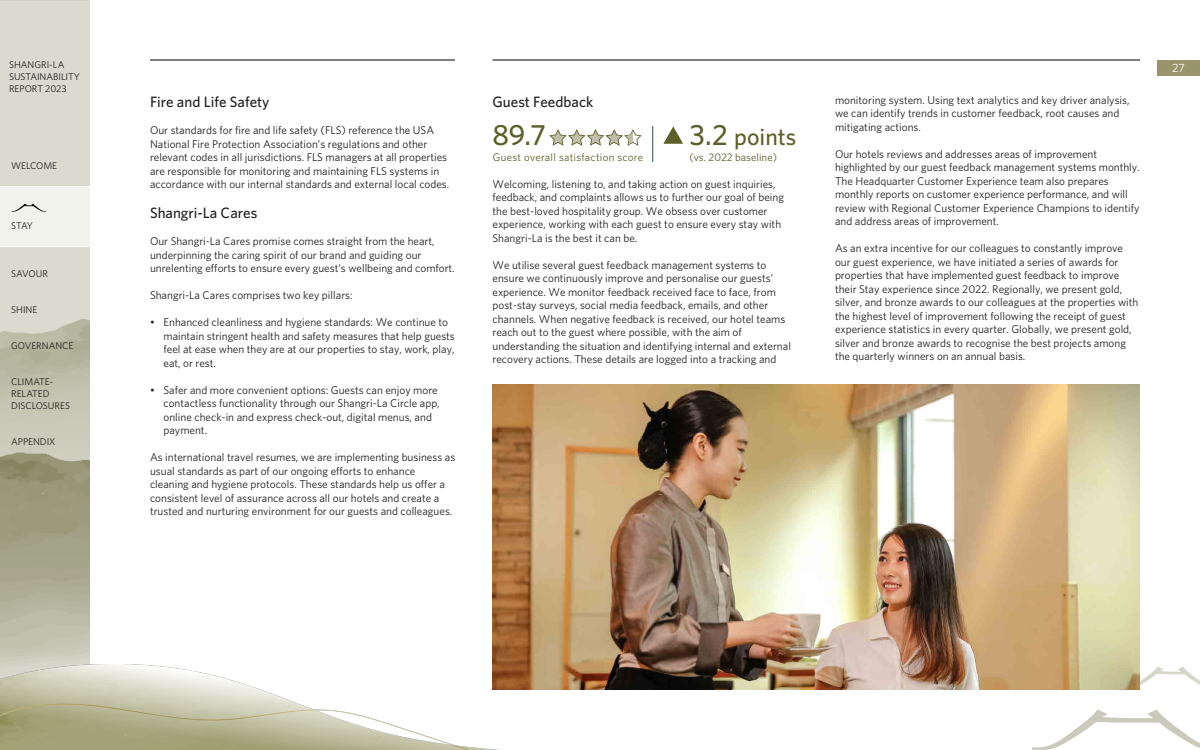
<style>
.page{position:relative;width:1200px;height:750px;background:#fff}
.page>*{position:absolute;margin:0;border:0;box-sizing:border-box;transform-origin:0 0}
.t1{font:500 29.25px "Whitney";color:#5d5f29}
.t2{font:500 23.77px "Whitney";color:#5d5f29}
.t3{font:500 15px "Whitney";color:#231f20}
.t4{font:12px "Whitney";color:#fff}
.t5{font:11.25px/13.5px "Whitney";color:#231f20}
.t6{font:10.95px "Whitney";letter-spacing:.025em;color:#5d5f29}
.t7{font:10.95px "Whitney";color:#5d5f29}
.t8{font:9.75px/12px "Whitney";letter-spacing:-.005em;color:#231f20}
.s1{font-size:29.25px}
</style>
<div class="page">
<img style="left:0;top:0;width:90px;height:664px">
<svg style="left:1140px;top:667px;width:60px;height:18px"></svg>
<svg style="left:1032px;top:709px;width:168px;height:41px"></svg>
<div style="left:0;top:187px;width:90px;height:60px;background:#f2f2ed"></div>
<hr style="left:0;top:186px;width:90px;height:1px;background:#fff">
<hr style="left:0;top:246px;width:90px;height:1px;background:#fff">
<svg style="left:12px;top:204px;width:34px;height:8px"></svg>
<img style="left:0;top:664px;width:500px;height:86px">
<img style="left:493px;top:384px;width:647px;height:306px">
<svg style="left:549px;top:129px;width:93px;height:17px"></svg>
<hr style="left:652px;top:126px;width:1px;height:36px;background:#284e3e">
<svg style="left:663px;top:126px;width:20px;height:18px"></svg>
<hr style="left:492px;top:60px;width:648px;height:1px;background:#000">
<hr style="left:150px;top:60px;width:305px;height:1px;background:#000">
<div style="left:1157px;top:60px;width:43px;height:16px;background:#99946b"></div>
<p class="t8" style="left:9px;top:59px;width:73px">SHANGRI-LA<br>SUSTAINABILITY<br>REPORT 2023</p>
<p class="t8" style="left:11px;top:159px;width:47px">WELCOME</p>
<p class="t8" style="left:11px;top:219px;width:23px">STAY</p>
<p class="t8" style="left:11px;top:267px;width:38px">SAVOUR</p>
<p class="t8" style="left:11px;top:303px;width:28px">SHINE</p>
<p class="t8" style="left:11px;top:339px;width:64px">GOVERNANCE</p>
<p class="t8" style="left:11px;top:375px;width:60px">CLIMATE-<br>RELATED<br>DISCLOSURES</p>
<p class="t8" style="left:11px;top:435px;width:46px">APPENDIX</p>
<p class="t3" style="left:150px;top:93px;width:121px">Fire and Life Safety</p>
<p class="t5" style="left:150px;top:123px;width:301px">Our standards for fire and life safety (FLS) reference the USA National Fire Protection Association’s regulations and other relevant codes in all jurisdictions. FLS managers at all properties are responsible for monitoring and maintaining FLS systems in accordance with our internal standards and external local codes.</p>
<p class="t3" style="left:150px;top:204px;width:109px">Shangri-La Cares</p>
<p class="t5" style="left:150px;top:234px;width:306px">Our Shangri-La Cares promise comes straight from the heart, underpinning the caring spirit of our brand and guiding our unrelenting efforts to ensure every guest’s wellbeing and comfort.</p>
<p class="t5" style="left:150px;top:288px;width:204px">Shangri-La Cares comprises two key pillars:</p>
<p class="t5" style="left:164px;top:315px;width:293px;text-indent:-14px">• Enhanced cleanliness and hygiene standards: We continue to maintain stringent health and safety measures that help guests feel at ease when they are at our properties to stay, work, play, eat, or rest.</p>
<p class="t5" style="left:164px;top:383px;width:278px;text-indent:-13px">• Safer and more convenient options: Guests can enjoy more contactless functionality through our Shangri-La Circle app, online check-in and express check-out, digital menus, and payment.</p>
<p class="t5" style="left:150px;top:450px;width:307px">As international travel resumes, we are implementing business as usual standards as part of our ongoing efforts to enhance cleaning and hygiene protocols. These standards help us offer a consistent level of assurance across all our hotels and create a trusted and nurturing environment for our guests and colleagues.</p>
<p class="t3" style="left:493px;top:93px;width:102px">Guest Feedback</p>
<p class="t1" style="left:492px;top:117px;width:55px">89.7</p>
<p class="t6" style="left:493px;top:151px;width:152px">Guest overall satisfaction score</p>
<p class="t7" style="left:690px;top:151px;width:89px">(vs. 2022 baseline)</p>
<p class="t2" style="left:690px;top:122px;width:108px"><span class="s1">3.2</span> points</p>
<p class="t5" style="left:493px;top:177px;width:293px">Welcoming, listening to, and taking action on guest inquiries, feedback, and complaints allows us to further our goal of being the best-loved hospitality group. We obsess over customer experience, working with each guest to ensure every stay with Shangri-La is the best it can be.</p>
<p class="t5" style="left:493px;top:258px;width:300px">We utilise several guest feedback management systems to ensure we continuously improve and personalise our guests’ experience. We monitor feedback received face to face, from post-stay surveys, social media feedback, emails, and other channels. When negative feedback is received, our hotel teams reach out to the guest where possible, with the aim of understanding the situation and identifying internal and external recovery actions. These details are logged into a tracking and</p>
<p class="t5" style="left:835px;top:93px;width:296px">monitoring system. Using text analytics and key driver analysis, we can identify trends in customer feedback, root causes and mitigating actions.</p>
<p class="t5" style="left:835px;top:147px;width:306px">Our hotels reviews and addresses areas of improvement highlighted by our guest feedback management systems monthly.<br>The Headquarter Customer Experience team also prepares monthly reports on customer experience performance, and will review with Regional Customer Experience Champions to identify and address areas of improvement.</p>
<p class="t5" style="left:835px;top:242px;width:305px">As an extra incentive for our colleagues to constantly improve our guest experience, we have initiated a series of awards for properties that have implemented guest feedback to improve their Stay experience since 2022. Regionally, we present gold, silver, and bronze awards to our colleagues at the properties with the highest level of improvement following the receipt of guest experience statistics in every quarter. Globally, we present gold, silver and bronze awards to recognise the best projects among the quarterly winners on an annual basis.</p>
<p class="t4" style="left:1172px;top:61px;width:14px">27</p>
</div>
